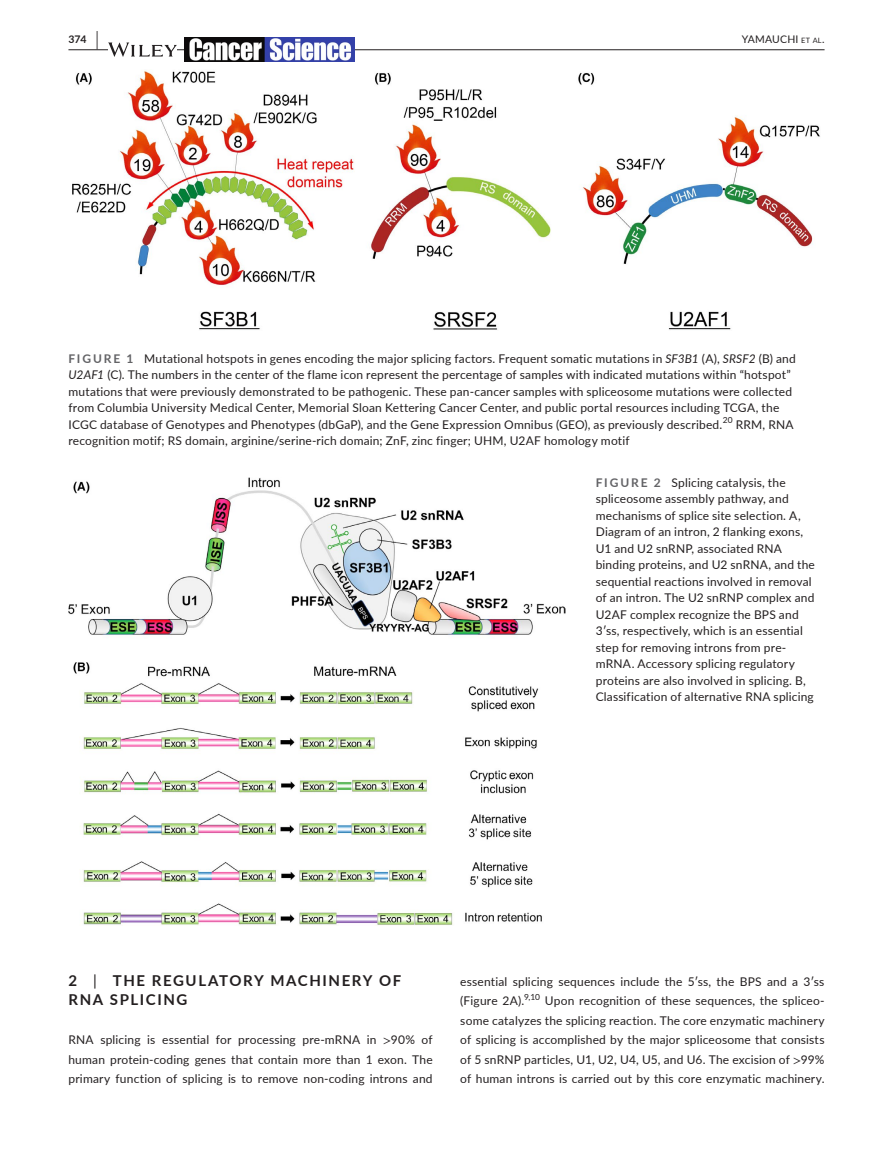
<style>
.page{position:relative;width:893px;height:1174px;background:#fff}
.page>*{position:absolute;margin:0;border:0;box-sizing:border-box;transform-origin:0 0}
.t1{font:700 15px/19.5px "Lato";letter-spacing:.105em;color:#231f20}
.t2{font:12px/16.5px "Lato";letter-spacing:.015em;color:#231f20;text-align:justify}
.t3{font:10.5px "Lato";letter-spacing:.015em;color:#231f20}
.t4{font:700 10.5px "Lato";color:#231f20}
.t5{font:8.4px "Lato";color:#231f20}
.s1{font-size:19.5px}
.s2{font-size:7.35px}
.s3{font-weight:700;color:#636366}
.s4{font-style:italic}
.s5{font-weight:400}
.s6{font-family:"STIX"}
</style>
<div class="page">
<hr style="left:68px;top:49px;width:756px;height:1px;background:#231f20">
<svg style="left:108px;top:42px;width:69px;height:15px"></svg>
<img style="left:185px;top:38px;width:170px;height:24px">
<img style="left:72px;top:71px;width:748px;height:259px">
<img style="left:68px;top:477px;width:498px;height:448px">
<p class="t4" style="left:68px;top:31px;width:31px">374 <span class="s1">|</span></p>
<p class="t3" style="left:742px;top:31px;width:84px">YAMAUCHI <span class="s2">et al</span>.</p>
<p class="t2" style="left:68px;top:350px;width:729px;text-align:left"><span class="s3">FIGURE 1</span> Mutational hotspots in genes encoding the major splicing factors. Frequent somatic mutations in <span class="s4">SF3B1</span> (A), <span class="s4">SRSF2</span> (B) and <span class="s4">U2AF1</span> (C). The numbers in the center of the flame icon represent the percentage of samples with indicated mutations within “hotspot” mutations that were previously demonstrated to be pathogenic. These pan-cancer samples with spliceosome mutations were collected from Columbia University Medical Center, Memorial Sloan Kettering Cancer Center, and public portal resources including TCGA, the ICGC database of Genotypes and Phenotypes (dbGaP), and the Gene Expression Omnibus (GEO), as previously described.</p>
<p class="t5" style="left:723px;top:414px;width:11px">20</p>
<p class="t2" style="left:736px;top:416px;width:59px">RRM, RNA</p>
<p class="t2" style="left:68px;top:432px;width:563px">recognition motif; RS domain, arginine/serine-rich domain; ZnF, zinc finger; UHM, U2AF homology motif</p>
<p class="t2" style="left:596px;top:474px;width:221px;text-align:left"><span class="s3">FIGURE 2</span> Splicing catalysis, the spliceosome assembly pathway, and mechanisms of splice site selection. A, Diagram of an intron, 2 flanking exons, U1 and U2 snRNP, associated RNA binding proteins, and U2 snRNA, and the sequential reactions involved in removal of an intron. The U2 snRNP complex and U2AF complex recognize the BPS and 3′ss, respectively, which is an essential step for removing introns from pre&shy;mRNA. Accessory splicing regulatory proteins are also involved in splicing. B, Classification of alternative RNA splicing</p>
<p class="t1" style="left:68px;top:970px;width:334px">2 <span class="s5">|</span> THE REGULATORY MACHINERY OF<br>RNA SPLICING</p>
<p class="t2" style="left:68px;top:1029px;width:366px;line-height:19.5px">RNA splicing is essential for processing pre-mRNA in <span class="s6">&gt;</span>90% of human protein-coding genes that contain more than 1 exon. The primary function of splicing is to remove non-coding introns and</p>
<p class="t2" style="left:460px;top:971px;width:366px;line-height:19.5px">essential splicing sequences include the 5′ss, the BPS and a 3′ss (Figure 2A).<sup>9,10</sup> Upon recognition of these sequences, the spliceo&shy;some catalyzes the splicing reaction. The core enzymatic machinery of splicing is accomplished by the major spliceosome that consists of 5 snRNP particles, U1, U2, U4, U5, and U6. The excision of <span class="s6">&gt;</span>99% of human introns is carried out by this core enzymatic machinery.</p>
</div>
